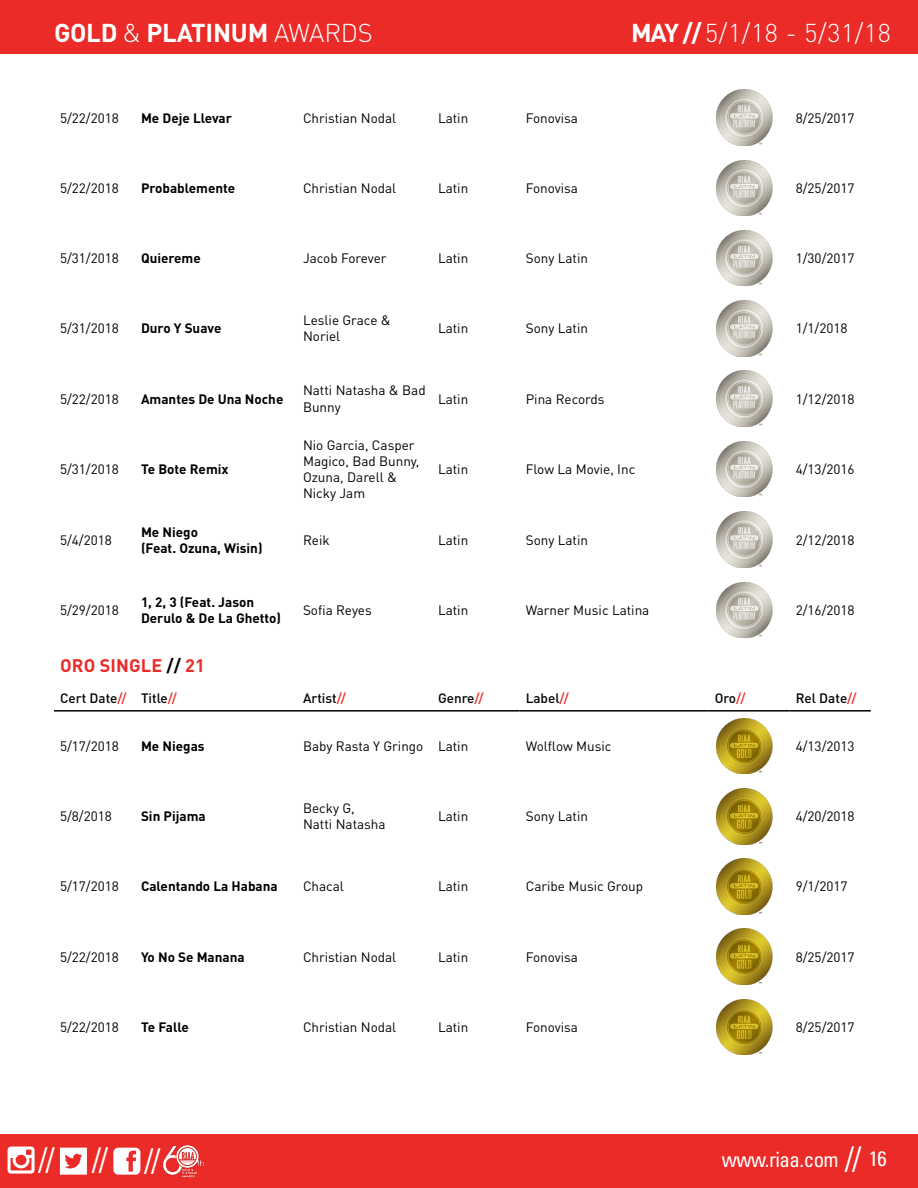
<style>
.page{position:relative;width:918px;height:1188px;background:#fff}
.page>*{position:absolute;margin:0;border:0;box-sizing:border-box;transform-origin:0 0}
.t1{font:condensed 31.5px "Univers LT Std";color:#fff}
.t2{font:700 25.5px "DINOT";letter-spacing:-.01em;color:#fff}
.t3{font:300 25.5px "DINOT";color:#fff}
.t4{font:condensed 21px "Univers LT Std";letter-spacing:-.025em;color:#fff}
.t5{font:700 18px "DINOT";letter-spacing:.01em;color:#ea2b28}
.t6{font:13.5px/16.2px "DINOT";color:#000}
.t7{font:700 13.5px/16.2px "DINOT";color:#000}
.t8{font:500 13.5px "DINOT";color:#000}
.s1{font-weight:300}
.s2{font-weight:700}
.s3{color:#000}
.s4{color:#ea2b28}
.s5{font-size:31.5px}
</style>
<div class="page">
<div style="left:0;top:1134px;width:918px;height:54px;background:#ea2b28"></div>
<div style="left:0;top:0;width:918px;height:54px;background:#ea2b28"></div>
<svg style="left:8px;top:1147px;width:27px;height:27px"></svg>
<svg style="left:60px;top:1148px;width:27px;height:27px"></svg>
<svg style="left:113px;top:1148px;width:27px;height:27px"></svg>
<img style="left:162px;top:1145px;width:42px;height:33px">
<hr style="left:54px;top:710px;width:81px;height:2px;background:#000">
<hr style="left:135px;top:710px;width:162px;height:2px;background:#000">
<hr style="left:297px;top:710px;width:135px;height:2px;background:#000">
<hr style="left:432px;top:710px;width:88px;height:2px;background:#000">
<hr style="left:520px;top:710px;width:189px;height:2px;background:#000">
<hr style="left:709px;top:710px;width:81px;height:2px;background:#000">
<hr style="left:790px;top:710px;width:81px;height:2px;background:#000">
<img style="left:716px;top:90px;width:57px;height:56px">
<img style="left:716px;top:160px;width:57px;height:56px">
<img style="left:716px;top:230px;width:57px;height:56px">
<img style="left:716px;top:301px;width:57px;height:55px">
<img style="left:716px;top:371px;width:57px;height:55px">
<img style="left:716px;top:441px;width:57px;height:56px">
<img style="left:716px;top:512px;width:57px;height:55px">
<img style="left:716px;top:582px;width:57px;height:56px">
<img style="left:716px;top:718px;width:57px;height:56px">
<img style="left:716px;top:788px;width:57px;height:56px">
<img style="left:716px;top:859px;width:57px;height:55px">
<img style="left:716px;top:929px;width:57px;height:55px">
<img style="left:716px;top:999px;width:57px;height:56px">
<h2 class="t2" style="left:54px;top:15px;width:320px">GOLD <span class="s1">&amp;</span> PLATINUM <span class="s1">AWARDS</span></h2>
<h2 class="t3" style="left:631px;top:15px;width:261px"><span class="s2">MAY //</span>5/1/18 - 5/31/18</h2>
<p class="t6" style="left:60px;top:109px;width:60px">5/22/2018</p>
<p class="t7" style="left:141px;top:109px;width:92px">Me Deje Llevar</p>
<p class="t6" style="left:303px;top:109px;width:95px">Christian Nodal</p>
<p class="t6" style="left:438px;top:109px;width:32px">Latin</p>
<p class="t6" style="left:526px;top:109px;width:54px">Fonovisa</p>
<p class="t6" style="left:796px;top:109px;width:60px">8/25/2017</p>
<p class="t6" style="left:60px;top:179px;width:60px">5/22/2018</p>
<p class="t7" style="left:141px;top:179px;width:96px">Probablemente</p>
<p class="t6" style="left:303px;top:179px;width:95px">Christian Nodal</p>
<p class="t6" style="left:438px;top:179px;width:32px">Latin</p>
<p class="t6" style="left:526px;top:179px;width:54px">Fonovisa</p>
<p class="t6" style="left:796px;top:179px;width:60px">8/25/2017</p>
<p class="t6" style="left:60px;top:250px;width:60px">5/31/2018</p>
<p class="t7" style="left:141px;top:250px;width:61px">Quiereme</p>
<p class="t6" style="left:303px;top:250px;width:85px">Jacob Forever</p>
<p class="t6" style="left:438px;top:250px;width:32px">Latin</p>
<p class="t6" style="left:526px;top:250px;width:64px">Sony Latin</p>
<p class="t6" style="left:796px;top:250px;width:60px">1/30/2017</p>
<p class="t6" style="left:60px;top:320px;width:60px">5/31/2018</p>
<p class="t7" style="left:141px;top:320px;width:82px">Duro Y Suave</p>
<p class="t6" style="left:303px;top:312px;width:89px">Leslie Grace &amp;<br>Noriel</p>
<p class="t6" style="left:438px;top:320px;width:32px">Latin</p>
<p class="t6" style="left:526px;top:320px;width:64px">Sony Latin</p>
<p class="t6" style="left:796px;top:320px;width:53px">1/1/2018</p>
<p class="t6" style="left:60px;top:390px;width:60px">5/22/2018</p>
<p class="t7" style="left:141px;top:390px;width:144px">Amantes De Una Noche</p>
<p class="t6" style="left:303px;top:382px;width:124px">Natti Natasha &amp; Bad<br>Bunny</p>
<p class="t6" style="left:438px;top:390px;width:32px">Latin</p>
<p class="t6" style="left:526px;top:390px;width:80px">Pina Records</p>
<p class="t6" style="left:796px;top:390px;width:60px">1/12/2018</p>
<p class="t6" style="left:60px;top:461px;width:60px">5/31/2018</p>
<p class="t7" style="left:141px;top:461px;width:89px">Te Bote Remix</p>
<p class="t6" style="left:303px;top:436px;width:118px">Nio Garcia, Casper<br>Magico, Bad Bunny,<br>Ozuna, Darell &amp;<br>Nicky Jam</p>
<p class="t6" style="left:438px;top:461px;width:32px">Latin</p>
<p class="t6" style="left:526px;top:461px;width:111px">Flow La Movie, Inc</p>
<p class="t6" style="left:796px;top:461px;width:60px">4/13/2016</p>
<p class="t6" style="left:60px;top:531px;width:53px">5/4/2018</p>
<p class="t7" style="left:141px;top:523px;width:123px">Me Niego<br>(Feat. Ozuna, Wisin)</p>
<p class="t6" style="left:303px;top:531px;width:28px">Reik</p>
<p class="t6" style="left:438px;top:531px;width:32px">Latin</p>
<p class="t6" style="left:526px;top:531px;width:64px">Sony Latin</p>
<p class="t6" style="left:796px;top:531px;width:60px">2/12/2018</p>
<p class="t6" style="left:60px;top:601px;width:60px">5/29/2018</p>
<p class="t7" style="left:141px;top:593px;width:142px">1, 2, 3 (Feat. Jason<br>Derulo &amp; De La Ghetto)</p>
<p class="t6" style="left:303px;top:601px;width:70px">Sofia Reyes</p>
<p class="t6" style="left:438px;top:601px;width:32px">Latin</p>
<p class="t6" style="left:526px;top:601px;width:125px">Warner Music Latina</p>
<p class="t6" style="left:796px;top:601px;width:60px">2/16/2018</p>
<h3 class="t5" style="left:60px;top:653px;width:146px">ORO SINGLE <span class="s3">//</span> 21</h3>
<p class="t8" style="left:60px;top:689px;width:119px">Cert Date<span class="s4">//</span> Title<span class="s4">//</span></p>
<p class="t8" style="left:303px;top:689px;width:45px">Artist<span class="s4">//</span></p>
<p class="t8" style="left:438px;top:689px;width:47px">Genre<span class="s4">//</span></p>
<p class="t8" style="left:526px;top:689px;width:45px">Label<span class="s4">//</span></p>
<p class="t8" style="left:715px;top:689px;width:32px">Oro<span class="s4">//</span></p>
<p class="t8" style="left:796px;top:689px;width:62px">Rel Date<span class="s4">//</span></p>
<p class="t6" style="left:60px;top:738px;width:60px">5/17/2018</p>
<p class="t7" style="left:141px;top:738px;width:65px">Me Niegas</p>
<p class="t6" style="left:303px;top:738px;width:167px">Baby Rasta Y Gringo Latin</p>
<p class="t6" style="left:526px;top:738px;width:87px">Wolflow Music</p>
<p class="t6" style="left:796px;top:738px;width:60px">4/13/2013</p>
<p class="t6" style="left:60px;top:808px;width:53px">5/8/2018</p>
<p class="t7" style="left:141px;top:808px;width:66px">Sin Pijama</p>
<p class="t6" style="left:303px;top:800px;width:84px">Becky G,<br>Natti Natasha</p>
<p class="t6" style="left:438px;top:808px;width:32px">Latin</p>
<p class="t6" style="left:526px;top:808px;width:64px">Sony Latin</p>
<p class="t6" style="left:796px;top:808px;width:60px">4/20/2018</p>
<p class="t6" style="left:60px;top:878px;width:60px">5/17/2018</p>
<p class="t7" style="left:141px;top:878px;width:138px">Calentando La Habana</p>
<p class="t6" style="left:303px;top:878px;width:42px">Chacal</p>
<p class="t6" style="left:438px;top:878px;width:32px">Latin</p>
<p class="t6" style="left:526px;top:878px;width:119px">Caribe Music Group</p>
<p class="t6" style="left:796px;top:878px;width:53px">9/1/2017</p>
<p class="t6" style="left:60px;top:948px;width:60px">5/22/2018</p>
<p class="t7" style="left:141px;top:948px;width:105px">Yo No Se Manana</p>
<p class="t6" style="left:303px;top:948px;width:95px">Christian Nodal</p>
<p class="t6" style="left:438px;top:948px;width:32px">Latin</p>
<p class="t6" style="left:526px;top:948px;width:54px">Fonovisa</p>
<p class="t6" style="left:796px;top:948px;width:60px">8/25/2017</p>
<p class="t6" style="left:60px;top:1018px;width:60px">5/22/2018</p>
<p class="t7" style="left:141px;top:1018px;width:49px">Te Falle</p>
<p class="t6" style="left:303px;top:1018px;width:95px">Christian Nodal</p>
<p class="t6" style="left:438px;top:1018px;width:32px">Latin</p>
<p class="t6" style="left:526px;top:1018px;width:54px">Fonovisa</p>
<p class="t6" style="left:796px;top:1018px;width:60px">8/25/2017</p>
<h1 class="t1" style="left:39px;top:1138px;width:123px">// // //</h1>
<h3 class="t4" style="left:722px;top:1146px;width:167px">www.riaa.com <span class="s5">//</span> 16</h3>
</div>
